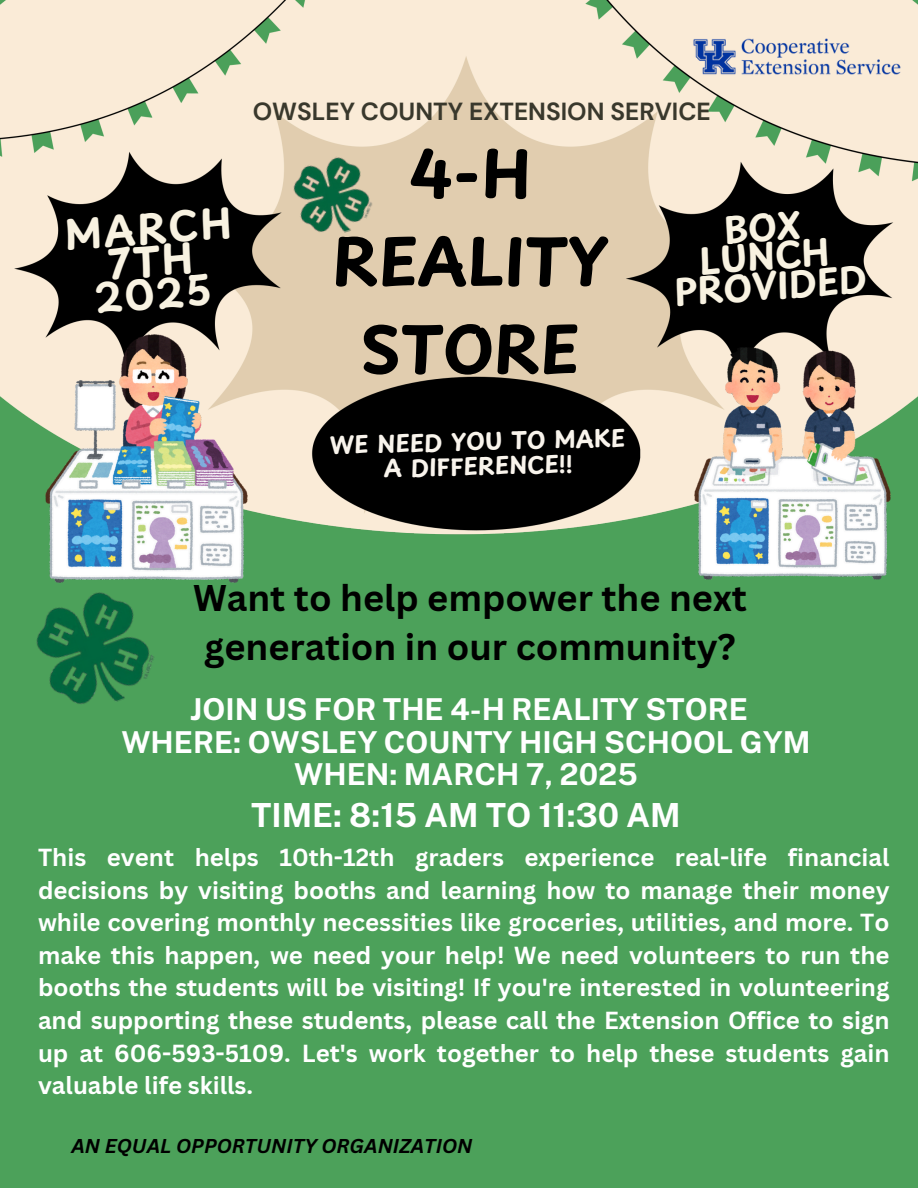
<style>
.page{position:relative;width:918px;height:1188px;background:#4ca15a}
.page>*{position:absolute;margin:0;border:0;box-sizing:border-box;transform-origin:0 0}
.t1{font:700 63px/87.8px "Playpen Sans";color:#000;text-align:center}
.t2{font:700 39.9px/32.7px "Playpen Sans";color:#f8f2e1;text-align:center}
.t3{font:700 36.15px/49.5px "Canva Sans";color:#000;text-align:center}
.t4{font:700 35.4px/29.2px "Playpen Sans";color:#f8f2e1;text-align:center}
.t5{font:700 33.15px "Public Sans";color:#fff}
.t6{font:700 30.15px/32.7px "Public Sans";color:#fff;text-align:center}
.t7{font:700 24.6px "DM Sans";color:#39382c}
.t8{font:700 24px/32.7px "Canva Sans";color:#fff;text-align:justify}
.t9{font:700 23.1px/24.6px "Playpen Sans";color:#f9f4ec;text-align:center}
.t10{font:italic 700 19.5px "Canva Sans";color:#000}
</style>
<div class="page">
<img style="left:0;top:0;width:918px;height:535px">
<img style="left:678px;top:12px;width:238px;height:88px">
<img style="left:695px;top:348px;width:196px;height:231px">
<img style="left:46px;top:334px;width:201px;height:249px">
<img style="left:287px;top:150px;width:93px;height:94px">
<img style="left:36px;top:579px;width:131px;height:125px">
<h5 class="t2" style="left:63px;top:217px;width:169px;rotate:-4deg">MARCH<br>7TH<br>2025</h5>
<p class="t7" style="left:253px;top:96px;width:460px">OWSLEY COUNTY EXTENSION SERVICE</p>
<p class="t1" style="left:332px;top:128px;width:277px">4-H<br>REALITY<br>STORE</p>
<h3 class="t4" style="left:669px;top:218px;width:194px;rotate:-4deg">BOX<br>LUNCH<br>PROVIDED</h3>
<h5 class="t9" style="left:330px;top:431px;width:297px;rotate:-1deg">WE NEED YOU TO MAKE<br>A DIFFERENCE!!</h5>
<h2 class="t3" style="left:193px;top:572px;width:555px">Want to help empower the next generation in our community?</h2>
<p class="t6" style="left:121px;top:693px;width:691px">JOIN US FOR THE 4-H REALITY STORE<br>WHERE: OWSLEY COUNTY HIGH SCHOOL GYM<br>WHEN: MARCH 7, 2025</p>
<p class="t5" style="left:251px;top:795px;width:431px">TIME: 8:15 AM TO 11:30 AM</p>
<p class="t8" style="left:38px;top:840px;width:853px">This event helps 10th-12th graders experience real-life financial decisions by visiting booths and learning how to manage their money while covering monthly necessities like groceries, utilities, and more. To make this happen, we need your help! We need volunteers to run the booths the students will be visiting! If you're interested in volunteering and supporting these students, please call the Extension Office to sign up at 606-593-5109. Let's work together to help these students gain valuable life skills.</p>
<p class="t10" style="left:71px;top:1132px;width:403px">AN EQUAL OPPORTUNITY ORGANIZATION</p>
</div>
